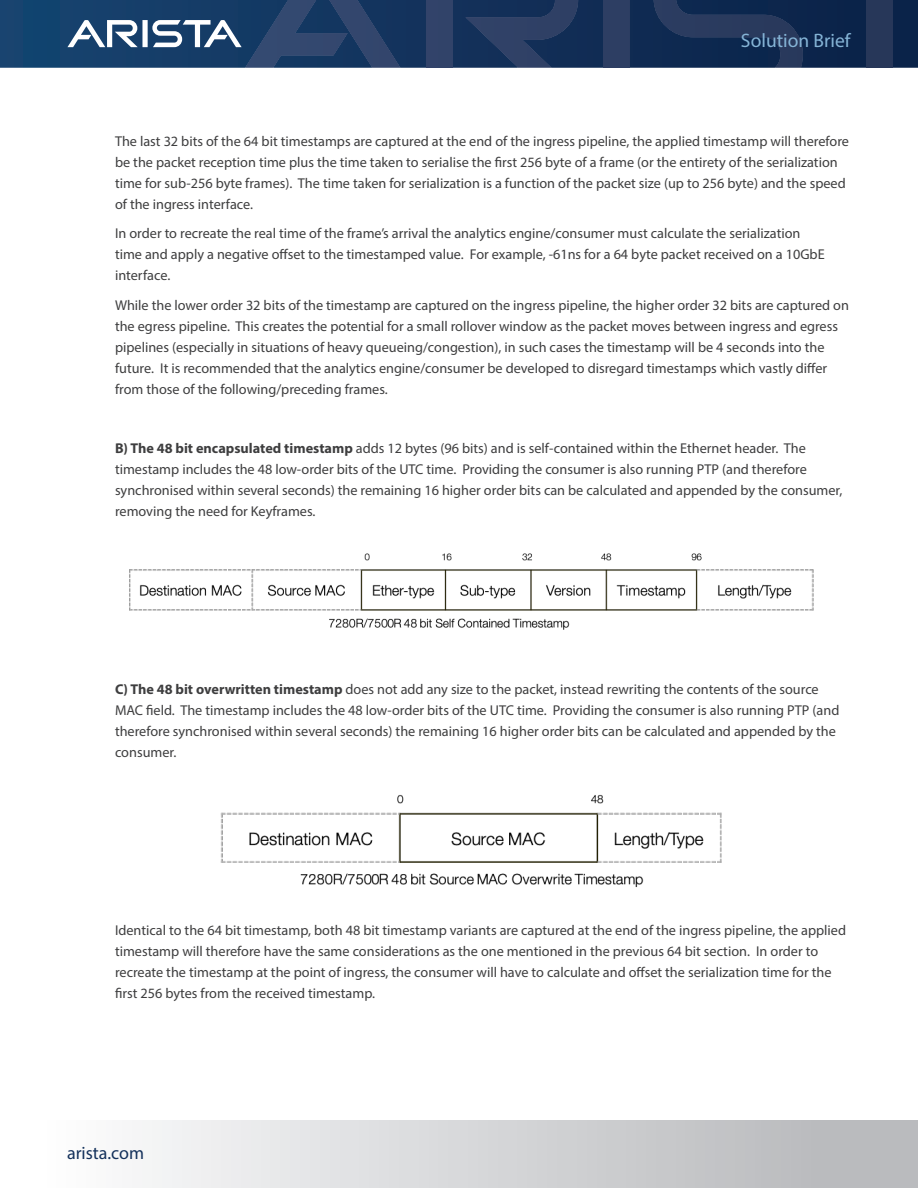
<style>
.page{position:relative;width:918px;height:1188px;background:#fff}
.page>*{position:absolute;margin:0;border:0;box-sizing:border-box;transform-origin:0 0}
.t1{font:19.5px "Myriad Pro";color:#85b4d6}
.t2{font:18px "Myriad Pro";color:#14315b}
.Main_body_text{font:14.25px/21px "Myriad Pro";color:#3e3e3f}
.s1{font-weight:700}
</style>
<div class="page">
<svg style="left:0;top:0;width:918px;height:68px;background:#103059"></svg>
<div style="left:426px;top:0;width:26px;height:68px;background:#314369"></div>
<svg style="left:465px;top:0;width:113px;height:68px;background:#20375e"></svg>
<svg style="left:67px;top:0;width:333px;height:68px;background:#2f4e75"></svg>
<div style="left:604px;top:0;width:26px;height:68px;background:#2d3e63"></div>
<svg style="left:654px;top:0;width:149px;height:68px;background:#182f55"></svg>
<div style="left:867px;top:0;width:26px;height:68px;background:#273759"></div>
<div style="left:0;top:1120px;width:918px;height:68px;background:linear-gradient(to right,#fff,#b3b4b7)"></div>
<img style="left:129px;top:553px;width:684px;height:77px">
<img style="left:221px;top:794px;width:500px;height:94px">
<h1 class="t1" style="left:741px;top:29px;width:111px">Solution Brief</h1>
<p class="Main_body_text" style="left:115px;top:130px;width:735px">The last 32 bits of the 64 bit timestamps are captured at the end of the ingress pipeline, the applied timestamp will therefore be the packet reception time plus the time taken to serialise the first 256 byte of a frame (or the entirety of the serialization time for sub-256 byte frames). The time taken for serialization is a function of the packet size (up to 256 byte) and the speed of the ingress interface.</p>
<p class="Main_body_text" style="left:115px;top:223px;width:711px">In order to recreate the real time of the frame’s arrival the analytics engine/consumer must calculate the serialization time and apply a negative offset to the timestamped value. For example, -61ns for a 64 byte packet received on a 10GbE interface.</p>
<p class="Main_body_text" style="left:115px;top:294px;width:735px">While the lower order 32 bits of the timestamp are captured on the ingress pipeline, the higher order 32 bits are captured on the egress pipeline. This creates the potential for a small rollover window as the packet moves between ingress and egress pipelines (especially in situations of heavy queueing/congestion), in such cases the timestamp will be 4 seconds into the future. It is recommended that the analytics engine/consumer be developed to disregard timestamps which vastly differ from those of the following/preceding frames.</p>
<p class="Main_body_text" style="left:115px;top:438px;width:729px"><span class="s1">B) The 48 bit encapsulated timestamp</span> adds 12 bytes (96 bits) and is self-contained within the Ethernet header. The timestamp includes the 48 low-order bits of the UTC time. Providing the consumer is also running PTP (and therefore synchronised within several seconds) the remaining 16 higher order bits can be calculated and appended by the consumer, removing the need for Keyframes.</p>
<p class="Main_body_text" style="left:115px;top:679px;width:726px"><span class="s1">C) The 48 bit overwritten timestamp</span> does not add any size to the packet, instead rewriting the contents of the source MAC field. The timestamp includes the 48 low-order bits of the UTC time. Providing the consumer is also running PTP (and therefore synchronised within several seconds) the remaining 16 higher order bits can be calculated and appended by the consumer.</p>
<p class="Main_body_text" style="left:115px;top:919px;width:733px">Identical to the 64 bit timestamp, both 48 bit timestamp variants are captured at the end of the ingress pipeline, the applied timestamp will therefore have the same considerations as the one mentioned in the previous 64 bit section. In order to recreate the timestamp at the point of ingress, the consumer will have to calculate and offset the serialization time for the first 256 bytes from the received timestamp.</p>
<p class="t2" style="left:67px;top:1142px;width:79px">arista.com</p>
</div>
